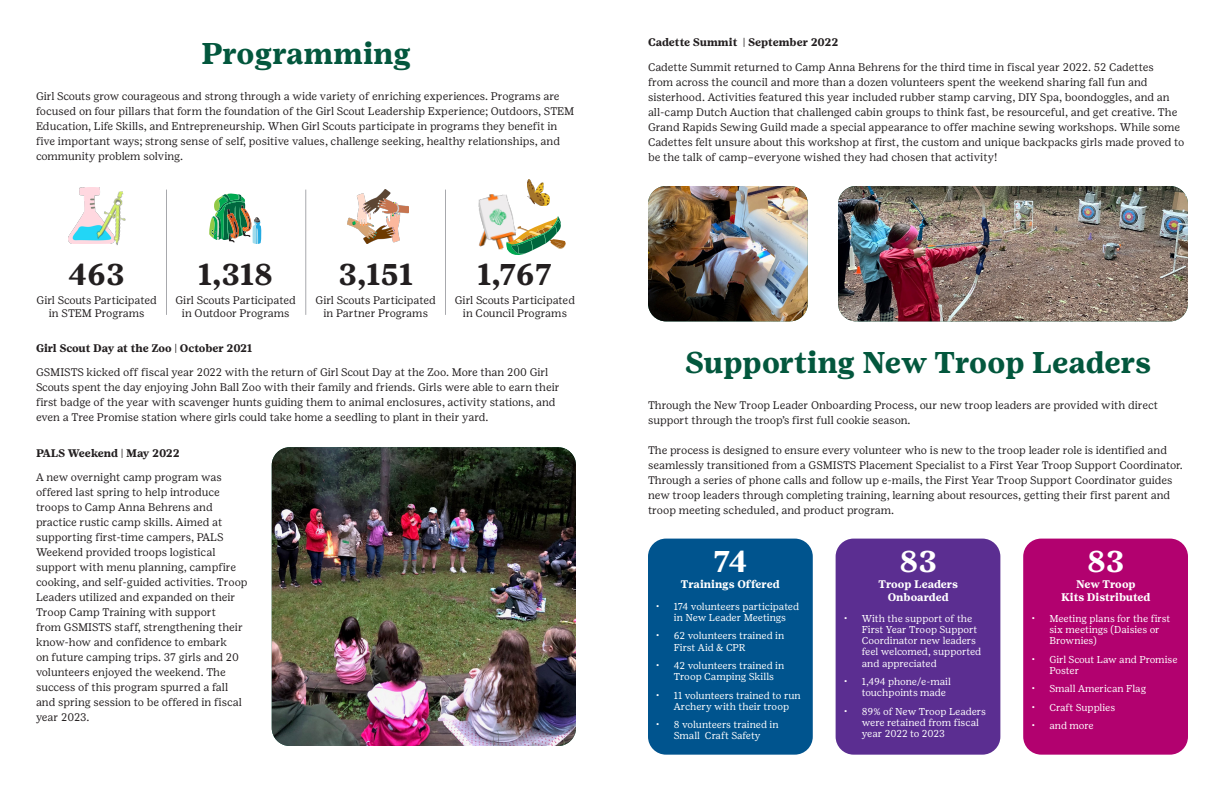
<style>
.page{position:relative;width:1224px;height:792px;background:#fff}
.page>*{position:absolute;margin:0;border:0;box-sizing:border-box;transform-origin:0 0}
.t1{font:700 30px "Girl Scout Text";color:#03573d}
.t2{font:700 30px "Girl Scout Text";color:#231f20}
.t3{font:700 30px "Girl Scout Text";color:#fff}
.t4{font:11px/15px "Girl Scout Text";color:#231f20}
.t5{font:700 11px "Girl Scout Text";letter-spacing:-.01em;color:#231f20}
.t6{font:700 11px/13.2px "Girl Scout Text";color:#fff;text-align:center}
.t7{font:10px/11.2px "Girl Scout Text";color:#fff}
</style>
<div class="page">
<img style="left:69px;top:188px;width:31px;height:55px">
<svg style="left:209px;top:194px;width:52px;height:50px"></svg>
<img style="left:347px;top:190px;width:62px;height:54px">
<img style="left:478px;top:194px;width:35px;height:56px">
<hr style="left:166px;top:190px;width:1px;height:125px;background:#a8a9ad">
<hr style="left:305px;top:190px;width:1px;height:125px;background:#a8a9ad">
<hr style="left:445px;top:190px;width:1px;height:125px;background:#a8a9ad">
<img style="left:648px;top:186px;width:160px;height:135px">
<img style="left:838px;top:186px;width:350px;height:135px">
<img style="left:272px;top:447px;width:304px;height:299px">
<div style="left:648px;top:539px;width:165px;height:216px;background:#00548e;border-radius:18px"></div>
<div style="left:1023px;top:539px;width:165px;height:216px;background:#b2016f;border-radius:18px"></div>
<div style="left:836px;top:539px;width:164px;height:216px;background:#5b2e91;border-radius:18px"></div>
<img style="left:87px;top:191px;width:39px;height:54px">
<svg style="left:504px;top:216px;width:62px;height:39px"></svg>
<img style="left:527px;top:180px;width:22px;height:26px">
<p class="t1" style="left:201px;top:35px;width:211px">Programming</p>
<p class="t4" style="left:36px;top:89px;width:540px">Girl Scouts grow courageous and strong through a wide variety of enriching experiences. Programs are focused on four pillars that form the foundation of the Girl Scout Leadership Experience; Outdoors, STEM Education, Life Skills, and Entrepreneurship. When Girl Scouts participate in programs they benefit in five important ways; strong sense of self, positive values, challenge seeking, healthy relationships, and community problem solving.</p>
<p class="t2" style="left:69px;top:256px;width:58px">463</p>
<p class="t2" style="left:198px;top:256px;width:76px">1,318</p>
<p class="t2" style="left:338px;top:256px;width:76px">3,151</p>
<p class="t2" style="left:477px;top:256px;width:77px">1,767</p>
<p class="t4" style="left:37px;top:292px;width:122px">Girl Scouts Participated</p>
<p class="t4" style="left:49px;top:305px;width:97px">in STEM Programs</p>
<p class="t4" style="left:176px;top:292px;width:122px">Girl Scouts Participated</p>
<p class="t4" style="left:182px;top:305px;width:109px">in Outdoor Programs</p>
<p class="t5" style="left:36px;top:341px;width:218px">Girl Scout Day at the Zoo | October 2021</p>
<p class="t4" style="left:316px;top:292px;width:122px">Girl Scouts Participated</p>
<p class="t4" style="left:323px;top:305px;width:106px">in Partner Programs</p>
<p class="t4" style="left:455px;top:292px;width:122px">Girl Scouts Participated</p>
<p class="t4" style="left:463px;top:305px;width:106px">in Council Programs</p>
<p class="t4" style="left:36px;top:364px;width:525px">GSMISTS kicked off fiscal year 2022 with the return of Girl Scout Day at the Zoo. More than 200 Girl Scouts spent the day enjoying John Ball Zoo with their family and friends. Girls were able to earn their first badge of the year with scavenger hunts guiding them to animal enclosures, activity stations, and even a Tree Promise station where girls could take home a seedling to plant in their yard.</p>
<p class="t5" style="left:36px;top:446px;width:145px">PALS Weekend | May 2022</p>
<p class="t4" style="left:36px;top:470px;width:213px">A new overnight camp program was offered last spring to help introduce troops to Camp Anna Behrens and practice rustic camp skills. Aimed at supporting first-time campers, PALS Weekend provided troops logistical support with menu planning, campfire cooking, and self-guided activities. Troop Leaders utilized and expanded on their Troop Camp Training with support<br>from GSMISTS staff, strengthening their know-how and confidence to embark<br>on future camping trips. 37 girls and 20 volunteers enjoyed the weekend. The success of this program spurred a fall and spring session to be offered in fiscal year 2023.</p>
<p class="t5" style="left:648px;top:36px;width:192px">Cadette Summit | September 2022</p>
<p class="t4" style="left:648px;top:59px;width:538px">Cadette Summit returned to Camp Anna Behrens for the third time in fiscal year 2022. 52 Cadettes<br>from across the council and more than a dozen volunteers spent the weekend sharing fall fun and sisterhood. Activities featured this year included rubber stamp carving, DIY Spa, boondoggles, and an all-camp Dutch Auction that challenged cabin groups to think fast, be resourceful, and get creative. The Grand Rapids Sewing Guild made a special appearance to offer machine sewing workshops. While some Cadettes felt unsure about this workshop at first, the custom and unique backpacks girls made proved to be the talk of camp–everyone wished they had chosen that activity!</p>
<p class="t1" style="left:685px;top:344px;width:468px">Supporting New Troop Leaders</p>
<p class="t4" style="left:648px;top:398px;width:512px">Through the New Troop Leader Onboarding Process, our new troop leaders are provided with direct support through the troop’s first full cookie season.</p>
<p class="t4" style="left:648px;top:443px;width:536px">The process is designed to ensure every volunteer who is new to the troop leader role is identified and seamlessly transitioned from a GSMISTS Placement Specialist to a First Year Troop Support Coordinator.<br>Through a series of phone calls and follow up e-mails, the First Year Troop Support Coordinator guides new troop leaders through completing training, learning about resources, getting their first parent and troop meeting scheduled, and product program.</p>
<p class="t3" style="left:713px;top:543px;width:36px">74</p>
<p class="t3" style="left:900px;top:543px;width:39px">83</p>
<p class="t3" style="left:1087px;top:543px;width:39px">83</p>
<p class="t6" style="left:681px;top:577px;width:100px">Trainings Offered</p>
<p class="t6" style="left:879px;top:577px;width:81px">Troop Leaders<br>Onboarded</p>
<p class="t6" style="left:1061px;top:577px;width:91px">New Troop<br>Kits Distributed</p>
<p class="t7" style="left:656px;top:601px;width:145px;text-align:center">• 174 volunteers participated in New Leader Meetings</p>
<p class="t7" style="left:674px;top:630px;width:112px;text-indent:-18px">• 62 volunteers trained in<br>First Aid &amp; CPR</p>
<p class="t7" style="left:674px;top:660px;width:112px;text-indent:-18px">• 42 volunteers trained in<br>Troop Camping Skills</p>
<p class="t7" style="left:674px;top:689px;width:129px;text-indent:-18px">• 11 volunteers trained to run<br>Archery with their troop</p>
<p class="t7" style="left:656px;top:719px;width:124px;text-align:center">• 8 volunteers trained in<br>Small Craft Safety</p>
<p class="t7" style="left:862px;top:613px;width:121px;text-indent:-18px">• With the support of the<br>First Year Troop Support<br>Coordinator new leaders feel welcomed, supported and appreciated</p>
<p class="t7" style="left:862px;top:676px;width:91px;text-indent:-18px">• 1,494 phone/e-mail touchpoints made</p>
<p class="t7" style="left:862px;top:705px;width:126px;text-indent:-18px">• 89% of New Troop Leaders were retained from fiscal year 2022 to 2023</p>
<p class="t7" style="left:1049px;top:613px;width:122px;text-indent:-18px">• Meeting plans for the first six meetings (Daisies or<br>Brownies)</p>
<p class="t7" style="left:1049px;top:653px;width:130px;text-indent:-18px">• Girl Scout Law and Promise<br>Poster</p>
<p class="t7" style="left:1031px;top:683px;width:116px">• Small American Flag</p>
<p class="t7" style="left:1031px;top:701px;width:85px">• Craft Supplies</p>
<p class="t7" style="left:1031px;top:720px;width:64px">• and more</p>
</div>
